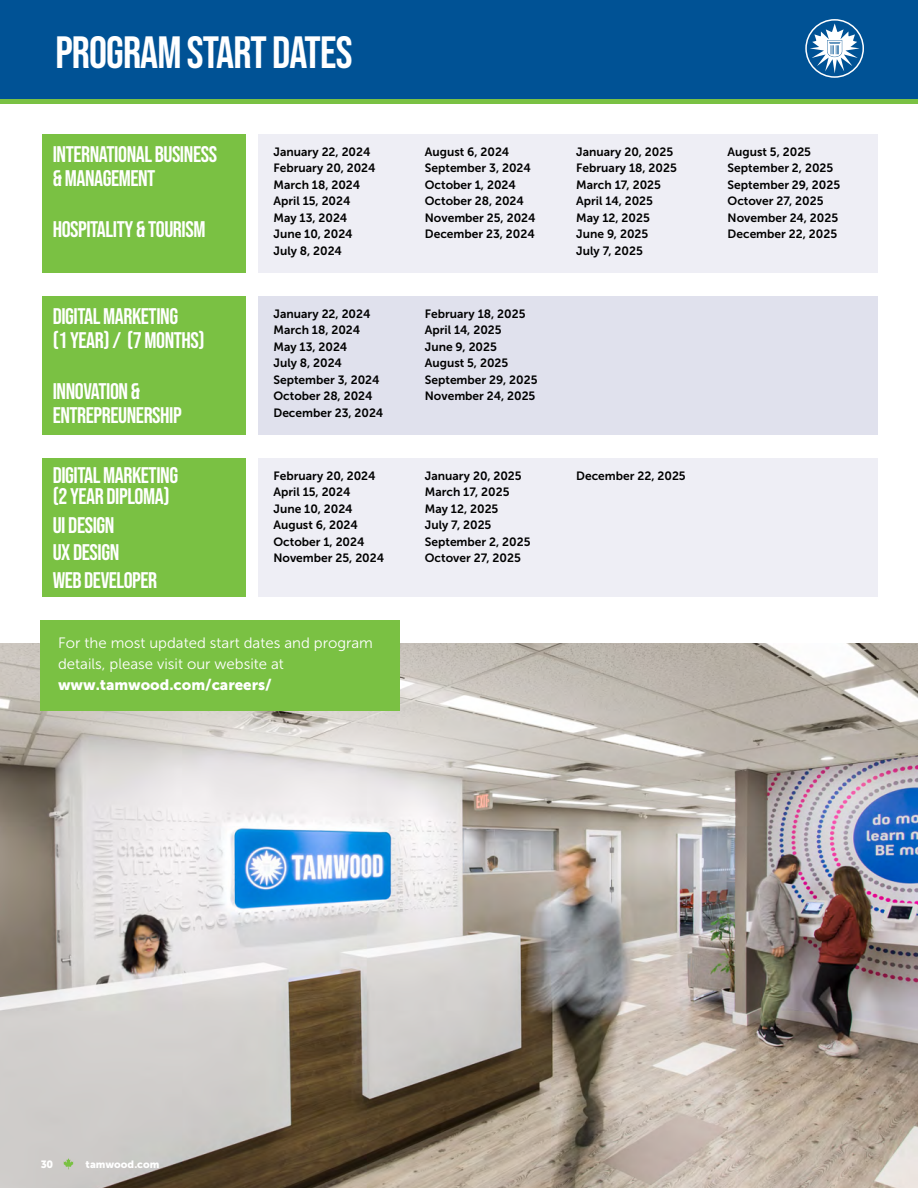
<style>
.page{position:relative;width:918px;height:1188px;background:#fff}
.page>*{position:absolute;margin:0;border:0;box-sizing:border-box;transform-origin:0 0}
.t1{font:45px "Bebas Neue";letter-spacing:-.02em;color:#fff}
.t2{font:22.5px/24px "Bebas Neue";letter-spacing:-.02em;color:#fff}
.t3{font:15px/21px "Museo Sans 300";color:#fff}
.t4{font:15px "Museo Sans 900";color:#fff}
.t5{font:12px/16.5px "Museo Sans 700";color:#000}
.t6{font:10.5px "Museo Sans 900";color:#fff}
</style>
<div class="page">
<img style="left:0;top:644px;width:918px;height:544px">
<div style="left:0;top:0;width:918px;height:100px;background:#005295"></div>
<hr style="left:0;top:100px;width:918px;height:4px;background:#7ac143">
<svg style="left:805px;top:19px;width:59px;height:59px"></svg>
<div style="left:258px;top:134px;width:620px;height:138px;background:#eeeef5"></div>
<div style="left:258px;top:458px;width:620px;height:138px;background:#eeeef5"></div>
<div style="left:258px;top:296px;width:620px;height:138px;background:#e0e1ed"></div>
<div style="left:40px;top:620px;width:360px;height:90px;background:#7ac143"></div>
<div style="left:42px;top:134px;width:203px;height:138px;background:#7ac143"></div>
<div style="left:42px;top:458px;width:203px;height:138px;background:#7ac143"></div>
<div style="left:42px;top:296px;width:203px;height:138px;background:#7ac143"></div>
<svg style="left:63px;top:1158px;width:11px;height:11px"></svg>
<h1 class="t1" style="left:56px;top:27px;width:298px">PROGRAM START DATES</h1>
<h2 class="t2" style="left:53px;top:142px;width:166px">INTERNATIONAL BUSINESS &amp; MANAGEMENT</h2>
<h2 class="t2" style="left:53px;top:217px;width:154px">HOSPITALITY &amp; TOURISM</h2>
<h2 class="t2" style="left:53px;top:304px;width:153px">DIGITAL MARKETING<br>(1 YEAR) / (7 MONTHS)</h2>
<h2 class="t2" style="left:53px;top:379px;width:131px">INNOVATION &amp;<br>ENTREPREUNERSHIP</h2>
<h2 class="t2" style="left:53px;top:465px;width:127px;line-height:21px">DIGITAL MARKETING (2 YEAR DIPLOMA)</h2>
<h2 class="t2" style="left:53px;top:511px;width:106px;line-height:27.5px">UI DESIGN<br>UX DESIGN<br>WEB DEVELOPER</h2>
<p class="t5" style="left:273px;top:144px;width:104px">January 22, 2024<br>February 20, 2024<br>March 18, 2024<br>April 15, 2024<br>May 13, 2024<br>June 10, 2024<br>July 8, 2024</p>
<p class="t5" style="left:425px;top:144px;width:112px">August 6, 2024<br>September 3, 2024<br>October 1, 2024<br>October 28, 2024<br>November 25, 2024<br>December 23, 2024</p>
<p class="t5" style="left:576px;top:144px;width:102px">January 20, 2025<br>February 18, 2025<br>March 17, 2025<br>April 14, 2025<br>May 12, 2025<br>June 9, 2025<br>July 7, 2025</p>
<p class="t5" style="left:728px;top:144px;width:114px">August 5, 2025<br>September 2, 2025<br>September 29, 2025<br>Octover 27, 2025<br>November 24, 2025<br>December 22, 2025</p>
<p class="t5" style="left:273px;top:306px;width:111px">January 22, 2024<br>March 18, 2024<br>May 13, 2024<br>July 8, 2024<br>September 3, 2024<br>October 28, 2024<br>December 23, 2024</p>
<p class="t5" style="left:425px;top:306px;width:114px">February 18, 2025<br>April 14, 2025<br>June 9, 2025<br>August 5, 2025<br>September 29, 2025<br>November 24, 2025</p>
<p class="t5" style="left:273px;top:468px;width:112px">February 20, 2024<br>April 15, 2024<br>June 10, 2024<br>August 6, 2024<br>October 1, 2024<br>November 25, 2024</p>
<p class="t5" style="left:425px;top:468px;width:107px">January 20, 2025<br>March 17, 2025<br>May 12, 2025<br>July 7, 2025<br>September 2, 2025<br>Octover 27, 2025</p>
<p class="t5" style="left:576px;top:468px;width:111px">December 22, 2025</p>
<p class="t3" style="left:58px;top:632px;width:316px">For the most updated start dates and program details, please visit our website at</p>
<p class="t4" style="left:58px;top:676px;width:215px">www.tamwood.com/careers/</p>
<p class="t6" style="left:41px;top:1158px;width:14px">30</p>
<p class="t6" style="left:86px;top:1158px;width:75px">tamwood.com</p>
</div>
